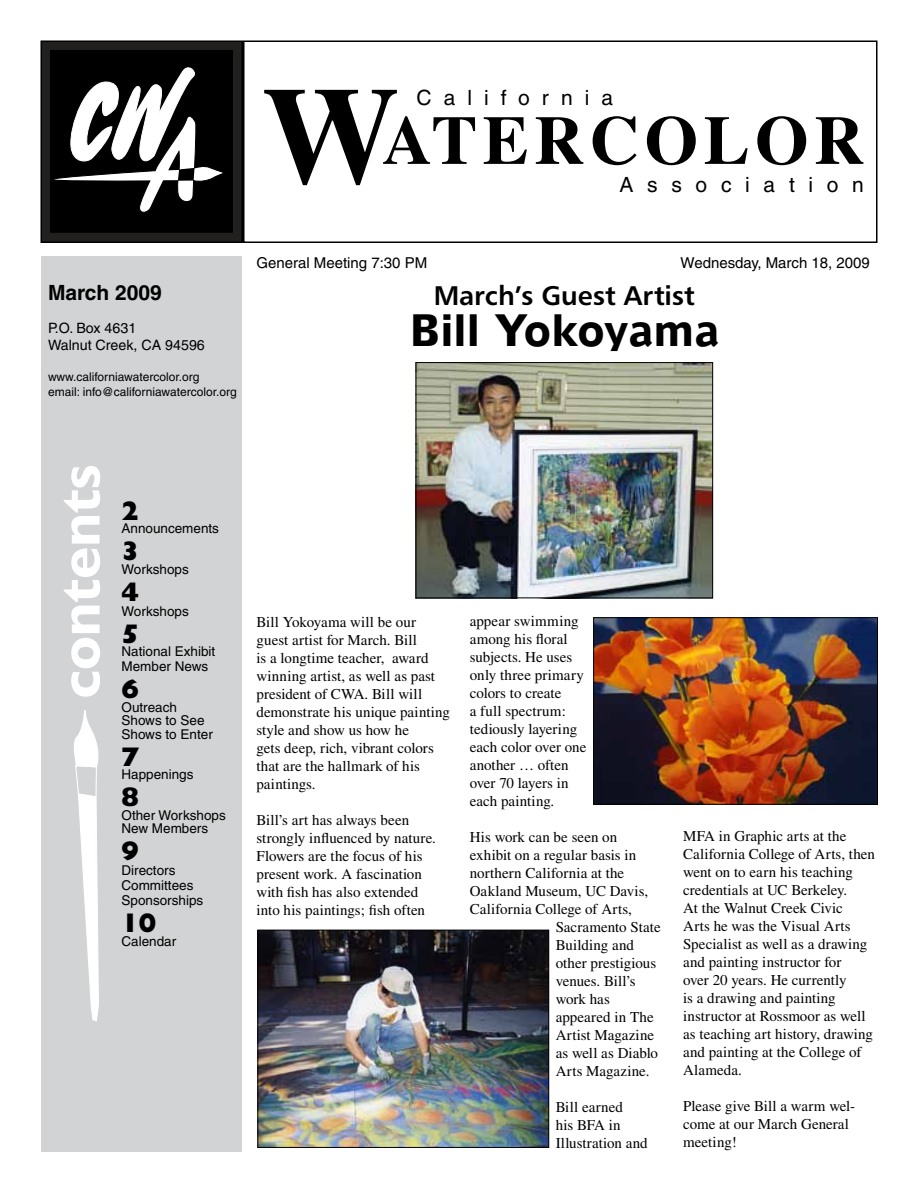
<style>
.page{position:relative;width:918px;height:1188px;background:#fff}
.page>*{position:absolute;margin:0;border:0;box-sizing:border-box;transform-origin:0 0}
.t1{font:700 69px "Times";letter-spacing:.08em;color:#000}
.t2{font:700 60px "Humanist 521 BT";color:#fff}
.t3{font:40.5px "Humanist 970 BT Bold C";letter-spacing:-.015em;color:#000;scale:.9 1}
.t4{font:27px "Humanist 777 BT Bold B";color:#000}
.t5{font:800 27px "Humanist 521 BT";color:#000}
.t6{font:21px "Helvetica";letter-spacing:.655em;color:#000}
.t7{font:21px "Helvetica";letter-spacing:.57em;color:#000}
.t8{font:700 21px "Helvetica";color:#000}
.t9{font:15px/18px "Times";color:#000}
.t10{font:15px "Helvetica";color:#000}
.t11{font:14.25px/17.1px "Helvetica";color:#000}
.t12{font:13.5px/15px "Helvetica";color:#000}
.t13{font:12px/14.4px "Helvetica";color:#000}
.s1{font-size:138px}
</style>
<div class="page">
<img style="left:418px;top:364px;width:293px;height:232px">
<div style="left:416px;top:362px;width:297px;height:236px;border:1px solid #000"></div>
<div style="left:41px;top:41px;width:201px;height:201px;background:#221f1f"></div>
<div style="left:40px;top:40px;width:203px;height:203px;border:2px solid #000"></div>
<div style="left:243px;top:40px;width:635px;height:203px;border:2px solid #000"></div>
<div style="left:41px;top:256px;width:201px;height:895px;background:#d1d3d4"></div>
<svg style="left:51px;top:51px;width:182px;height:182px;background:#3d3d3d"></svg>
<svg style="left:74px;top:710px;width:25px;height:312px"></svg>
<img style="left:260px;top:932px;width:287px;height:214px">
<div style="left:258px;top:930px;width:291px;height:218px;border:1px solid #000"></div>
<img style="left:596px;top:620px;width:280px;height:182px">
<div style="left:594px;top:618px;width:284px;height:186px;border:1px solid #000"></div>
<h3 class="t7" style="left:417px;top:85px;width:198px">California</h3>
<h1 class="t1" style="left:262px;top:99px;width:604px"><span class="s1">W</span>ATERCOLOR</h1>
<h3 class="t6" style="left:619px;top:172px;width:246px">Association</h3>
<h3 class="t8" style="left:48px;top:280px;width:115px">March 2009</h3>
<p class="t11" style="left:48px;top:319px;width:158px">P.O. Box 4631<br>Walnut Creek, CA 94596</p>
<p class="t13" style="left:48px;top:370px;width:190px">www.californiawatercolor.org<br>email: info@californiawatercolor.org</p>
<p class="t10" style="left:256px;top:254px;width:172px">General Meeting 7:30 PM</p>
<p class="t10" style="left:681px;top:254px;width:191px">Wednesday, March 18, 2009</p>
<h3 class="t4" style="left:434px;top:279px;width:263px">March’s Guest Artist</h3>
<h3 class="t3" style="left:409px;top:302px;width:346px">Bill Yokoyama</h3>
<h2 class="t2" style="left:42px;top:698px;width:235px;rotate:-90deg">contents</h2>
<h3 class="t5" style="left:122px;top:494px;width:19px">2</h3>
<p class="t12" style="left:122px;top:521px;width:99px">Announcements</p>
<h3 class="t5" style="left:122px;top:534px;width:19px">3</h3>
<p class="t12" style="left:122px;top:562px;width:69px">Workshops</p>
<h3 class="t5" style="left:122px;top:575px;width:19px">4</h3>
<p class="t12" style="left:122px;top:604px;width:69px">Workshops</p>
<h3 class="t5" style="left:122px;top:617px;width:19px">5</h3>
<p class="t12" style="left:122px;top:644px;width:95px">National Exhibit<br>Member News</p>
<h3 class="t5" style="left:122px;top:672px;width:19px">6</h3>
<p class="t12" style="left:122px;top:700px;width:93px;line-height:13.5px">Outreach<br>Shows to See<br>Shows to Enter</p>
<h3 class="t5" style="left:122px;top:740px;width:19px">7</h3>
<p class="t12" style="left:122px;top:767px;width:74px">Happenings</p>
<h3 class="t5" style="left:122px;top:780px;width:19px">8</h3>
<p class="t12" style="left:122px;top:808px;width:106px;line-height:13.5px">Other Workshops<br>New Members</p>
<h3 class="t5" style="left:122px;top:834px;width:19px">9</h3>
<p class="t12" style="left:122px;top:863px;width:83px">Directors<br>Committees<br>Sponsorships</p>
<h3 class="t5" style="left:122px;top:906px;width:36px">10</h3>
<p class="t12" style="left:122px;top:934px;width:56px">Calendar</p>
<p class="t9" style="left:256px;top:612px;width:195px">Bill Yokoyama will be our guest artist for March. Bill<br>is a longtime teacher, award winning artist, as well as past president of CWA. Bill will demonstrate his unique painting style and show us how he<br>gets deep, rich, vibrant colors that are the hallmark of his paintings.</p>
<p class="t9" style="left:256px;top:810px;width:181px">Bill’s art has always been strongly influenced by nature.<br>Flowers are the focus of his present work. A fascination with fish has also extended into his paintings; fish often</p>
<p class="t9" style="left:470px;top:612px;width:118px">appear swimming among his floral subjects. He uses only three primary colors to create<br>a full spectrum: tediously layering each color over one another … often over 70 layers in each painting.</p>
<p class="t9" style="left:470px;top:828px;width:149px">His work can be seen on</p>
<p class="t9" style="left:470px;top:846px;width:168px">exhibit on a regular basis in</p>
<p class="t9" style="left:470px;top:864px;width:156px">northern California at the</p>
<p class="t9" style="left:470px;top:882px;width:180px">Oakland Museum, UC Davis,</p>
<p class="t9" style="left:470px;top:900px;width:164px">California College of Arts,</p>
<p class="t9" style="left:556px;top:918px;width:107px">Sacramento State</p>
<p class="t9" style="left:556px;top:936px;width:80px">Building and</p>
<p class="t9" style="left:556px;top:954px;width:102px">other prestigious</p>
<p class="t9" style="left:556px;top:972px;width:81px">venues. Bill’s</p>
<p class="t9" style="left:556px;top:990px;width:56px">work has</p>
<p class="t9" style="left:556px;top:1008px;width:100px">appeared in The</p>
<p class="t9" style="left:556px;top:1026px;width:100px">Artist Magazine</p>
<p class="t9" style="left:556px;top:1044px;width:104px">as well as Diablo</p>
<p class="t9" style="left:556px;top:1062px;width:95px">Arts Magazine.</p>
<p class="t9" style="left:556px;top:1098px;width:93px">Bill earned<br>his BFA in<br>Illustration and</p>
<p class="t9" style="left:683px;top:827px;width:193px">MFA in Graphic arts at the<br>California College of Arts, then went on to earn his teaching credentials at UC Berkeley.<br>At the Walnut Creek Civic<br>Arts he was the Visual Arts<br>Specialist as well as a drawing and painting instructor for<br>over 20 years. He currently<br>is a drawing and painting instructor at Rossmoor as well as teaching art history, drawing and painting at the College of<br>Alameda.</p>
<p class="t9" style="left:683px;top:1097px;width:174px">Please give Bill a warm wel&shy;come at our March General meeting!</p>
</div>
